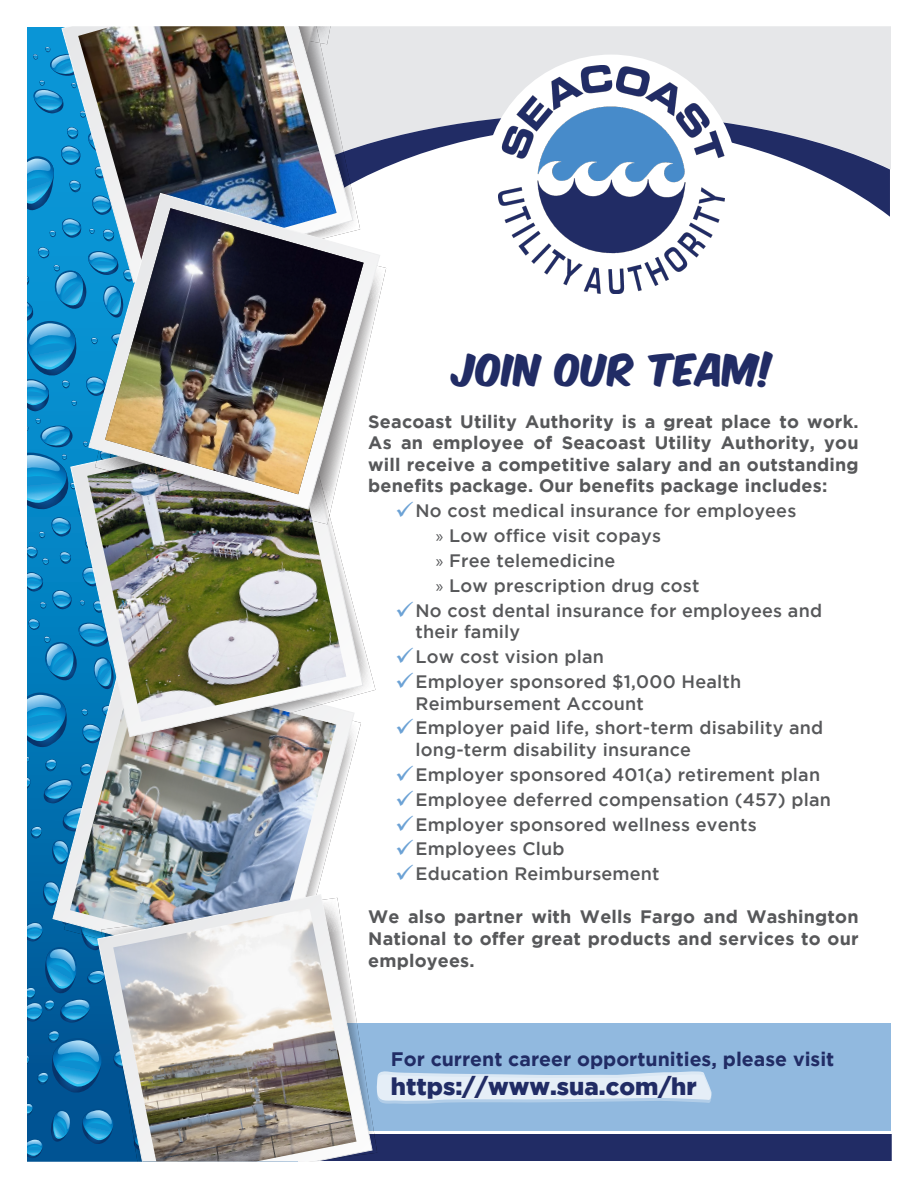
<style>
.page{position:relative;width:918px;height:1188px;background:#fff}
.page>*{position:absolute;margin:0;border:0;box-sizing:border-box;transform-origin:0 0}
.t1{font:37.5px "Komika Axis";letter-spacing:.01em;color:#212c65}
.t2{font:900 24px "Gotham";color:#212c65}
.t3{font:700 19.5px "Gotham";color:#212c65}
.t4{font:500 18px/21.6px "Gotham";letter-spacing:.01em;color:#57585a}
.t5{font:700 18px/21.6px "Gotham";letter-spacing:.01em;color:#57585a;text-align:justify}
.s1{font-family:"Myriad Pro";font-weight:400}
</style>
<div class="page">
<img style="left:27px;top:26px;width:865px;height:1136px">
<svg style="left:397px;top:502px;width:16px;height:15px"></svg>
<svg style="left:397px;top:601px;width:16px;height:16px"></svg>
<svg style="left:397px;top:647px;width:16px;height:16px"></svg>
<svg style="left:397px;top:672px;width:16px;height:16px"></svg>
<svg style="left:397px;top:719px;width:16px;height:15px"></svg>
<svg style="left:397px;top:765px;width:16px;height:16px"></svg>
<svg style="left:397px;top:790px;width:16px;height:16px"></svg>
<svg style="left:397px;top:815px;width:16px;height:16px"></svg>
<svg style="left:397px;top:840px;width:16px;height:15px"></svg>
<svg style="left:397px;top:865px;width:16px;height:15px"></svg>
<p class="t1" style="left:453px;top:351px;width:323px">JOIN OUR TEAM!</p>
<p class="t5" style="left:368px;top:410px;width:492px">Seacoast Utility Authority is a great place to work.<br>As an employee of Seacoast Utility Authority, you will receive a competitive salary and an outstanding benefits package. Our benefits package includes:</p>
<p class="t4" style="left:416px;top:500px;width:382px">No cost medical insurance for employees</p>
<p class="t4" style="left:436px;top:525px;width:227px"><span class="s1">»</span> Low office visit copays</p>
<p class="t4" style="left:436px;top:549px;width:181px"><span class="s1">»</span> Free telemedicine</p>
<p class="t4" style="left:436px;top:574px;width:265px"><span class="s1">»</span> Low prescription drug cost</p>
<p class="t4" style="left:416px;top:599px;width:408px">No cost dental insurance for employees and their family</p>
<p class="t4" style="left:416px;top:646px;width:190px">Low cost vision plan</p>
<p class="t4" style="left:416px;top:670px;width:327px">Employer sponsored $1,000 Health<br>Reimbursement Account</p>
<p class="t4" style="left:416px;top:717px;width:409px">Employer paid life, short-term disability and long-term disability insurance</p>
<p class="t4" style="left:416px;top:763px;width:406px">Employer sponsored 401(a) retirement plan</p>
<p class="t4" style="left:416px;top:788px;width:417px">Employee deferred compensation (457) plan</p>
<p class="t4" style="left:416px;top:813px;width:343px">Employer sponsored wellness events</p>
<p class="t4" style="left:416px;top:838px;width:151px">Employees Club</p>
<p class="t4" style="left:416px;top:863px;width:246px">Education Reimbursement</p>
<p class="t5" style="left:368px;top:906px;width:492px">We also partner with Wells Fargo and Washington National to offer great products and services to our employees.</p>
<p class="t3" style="left:391px;top:1048px;width:445px">For current career opportunities, please visit</p>
<p class="t2" style="left:391px;top:1072px;width:307px">https://www.sua.com/hr</p>
</div>
